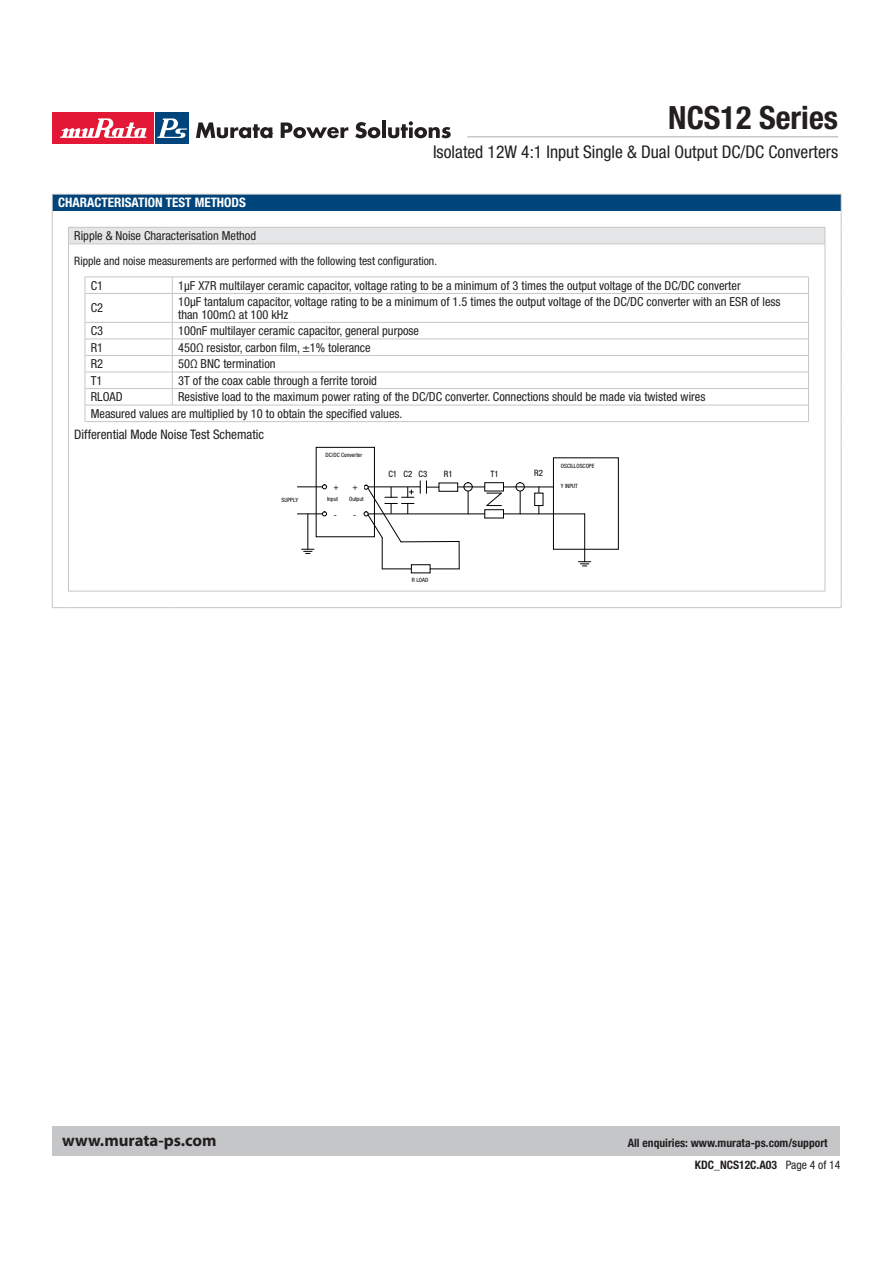
<style>
.page{position:relative;width:893px;height:1263px;background:#fff}
.page>*{position:absolute;margin:0;border:0;box-sizing:border-box;transform-origin:0 0}
.t1{font:700 condensed 32.1px "Helvetica Neue LT Std";color:#231f20}
.t2{font:condensed 17.55px "Helvetica Neue LT Std";color:#231f20}
.t3{font:700 16.8px "Myriad Pro";color:#231f20}
.t4{font:condensed 13.2px "Helvetica Neue LT Std";color:#231f20}
.t5{font:700 condensed 13.2px "Helvetica Neue LT Std";color:#fff}
.t6{font:condensed 12.45px/13.2px "Helvetica Neue LT Std";color:#231f20}
.t7{font:condensed 11.7px "Helvetica Neue LT Std";color:#231f20}
.t8{font:700 condensed 11.7px "Helvetica Neue LT Std";color:#231f20}
.t9{font:700 condensed 11.55px "Helvetica Neue LT Std";color:#231f20}
.t10{font:condensed 8.7px "Helvetica Neue LT Std";color:#000}
.t11{font:condensed 5.85px "Helvetica Neue LT Std";color:#000}
.s1{font-weight:400}
</style>
<div class="page">
<div style="left:53px;top:1127px;width:787px;height:29px;background:#c5c6c8"></div>
<div style="left:53px;top:113px;width:101px;height:31px;background:#e31836"></div>
<svg style="left:60px;top:118px;width:86px;height:20px"></svg>
<div style="left:155px;top:113px;width:34px;height:31px;background:#00447c"></div>
<svg style="left:157px;top:118px;width:30px;height:20px"></svg>
<svg style="left:196px;top:122px;width:77px;height:16px"></svg>
<svg style="left:281px;top:122px;width:67px;height:16px"></svg>
<svg style="left:355px;top:122px;width:25px;height:16px"></svg>
<hr style="left:382px;top:121px;width:4px;height:17px;background:#231f20">
<svg style="left:388px;top:121px;width:63px;height:17px"></svg>
<hr style="left:467px;top:136px;width:371px;height:2px;background:#c5c6c8">
<div style="left:52px;top:194px;width:789px;height:17px;background:#00447c"></div>
<div style="left:68px;top:227px;width:757px;height:17px;background:#e5e6e7"></div>
<svg style="left:69px;top:244px;width:772px;height:347px"></svg>
<hr style="left:68px;top:194px;width:104px;height:1px;background:#c5c6c8">
<hr style="left:172px;top:194px;width:669px;height:1px;background:#c5c6c8">
<svg style="left:841px;top:195px;width:1px;height:49px"></svg>
<hr style="left:52px;top:244px;width:1px;height:33px;background:#c5c6c8">
<hr style="left:841px;top:244px;width:1px;height:33px;background:#c5c6c8">
<svg style="left:52px;top:277px;width:1px;height:169px"></svg>
<hr style="left:52px;top:446px;width:1px;height:145px;background:#c5c6c8">
<svg style="left:52px;top:591px;width:16px;height:17px"></svg>
<svg style="left:841px;top:277px;width:1px;height:169px"></svg>
<hr style="left:841px;top:446px;width:1px;height:145px;background:#c5c6c8">
<hr style="left:68px;top:607px;width:104px;height:1px;background:#c5c6c8">
<hr style="left:172px;top:607px;width:653px;height:1px;background:#c5c6c8">
<hr style="left:85px;top:227px;width:87px;height:1px;background:#c5c6c8">
<hr style="left:172px;top:227px;width:653px;height:1px;background:#c5c6c8">
<svg style="left:825px;top:227px;width:1px;height:17px"></svg>
<svg style="left:52px;top:194px;width:33px;height:51px"></svg>
<hr style="left:68px;top:244px;width:1px;height:33px;background:#c5c6c8">
<hr style="left:85px;top:244px;width:87px;height:1px;background:#c5c6c8">
<hr style="left:172px;top:244px;width:653px;height:1px;background:#c5c6c8">
<hr style="left:825px;top:244px;width:1px;height:33px;background:#c5c6c8">
<hr style="left:85px;top:277px;width:87px;height:1px;background:#c5c6c8">
<hr style="left:85px;top:293px;width:87px;height:1px;background:#c5c6c8">
<hr style="left:85px;top:322px;width:87px;height:1px;background:#c5c6c8">
<hr style="left:85px;top:339px;width:87px;height:1px;background:#c5c6c8">
<hr style="left:85px;top:355px;width:87px;height:1px;background:#c5c6c8">
<hr style="left:85px;top:372px;width:87px;height:1px;background:#c5c6c8">
<hr style="left:85px;top:388px;width:87px;height:1px;background:#c5c6c8">
<hr style="left:85px;top:405px;width:87px;height:1px;background:#c5c6c8">
<svg style="left:85px;top:277px;width:1px;height:144px"></svg>
<hr style="left:85px;top:421px;width:87px;height:1px;background:#c5c6c8">
<hr style="left:172px;top:421px;width:637px;height:1px;background:#c5c6c8">
<hr style="left:172px;top:277px;width:637px;height:1px;background:#c5c6c8">
<hr style="left:172px;top:293px;width:637px;height:1px;background:#c5c6c8">
<hr style="left:172px;top:322px;width:637px;height:1px;background:#c5c6c8">
<hr style="left:172px;top:339px;width:637px;height:1px;background:#c5c6c8">
<hr style="left:172px;top:355px;width:637px;height:1px;background:#c5c6c8">
<hr style="left:172px;top:372px;width:637px;height:1px;background:#c5c6c8">
<hr style="left:172px;top:388px;width:637px;height:1px;background:#c5c6c8">
<svg style="left:172px;top:278px;width:1px;height:127px"></svg>
<hr style="left:172px;top:405px;width:637px;height:1px;background:#c5c6c8">
<svg style="left:808px;top:278px;width:1px;height:143px"></svg>
<svg style="left:825px;top:277px;width:1px;height:169px"></svg>
<hr style="left:825px;top:446px;width:1px;height:145px;background:#c5c6c8">
<svg style="left:68px;top:277px;width:1px;height:169px"></svg>
<hr style="left:68px;top:446px;width:1px;height:145px;background:#c5c6c8">
<svg style="left:808px;top:591px;width:34px;height:17px"></svg>
<hr style="left:68px;top:591px;width:104px;height:1px;background:#c5c6c8">
<hr style="left:172px;top:591px;width:636px;height:1px;background:#c5c6c8">
<div style="left:553px;top:458px;width:65px;height:91px;background:#fff"></div>
<div style="left:553px;top:458px;width:66px;height:92px;border:1px solid #000"></div>
<svg style="left:578px;top:549px;width:13px;height:18px"></svg>
<hr style="left:553px;top:514px;width:32px;height:1px;background:#000">
<hr style="left:584px;top:514px;width:1px;height:35px;background:#000">
<div style="left:535px;top:493px;width:8px;height:13px;background:#fff"></div>
<div style="left:534px;top:493px;width:9px;height:13px;border:1px solid #000"></div>
<hr style="left:458px;top:487px;width:95px;height:1px;background:#000">
<svg style="left:464px;top:483px;width:8px;height:8px"></svg>
<div style="left:464px;top:482px;width:8px;height:9px;border:1px solid #000;border-radius:50%"></div>
<svg style="left:516px;top:483px;width:8px;height:8px"></svg>
<div style="left:516px;top:482px;width:8px;height:9px;border:1px solid #000;border-radius:50%"></div>
<div style="left:439px;top:483px;width:19px;height:8px;background:#fff"></div>
<div style="left:439px;top:483px;width:19px;height:9px;border:1px solid #000"></div>
<svg style="left:420px;top:481px;width:19px;height:12px"></svg>
<div style="left:485px;top:483px;width:18px;height:8px;background:#fff"></div>
<div style="left:484px;top:482px;width:20px;height:9px;border:1px solid #000"></div>
<div style="left:485px;top:510px;width:18px;height:8px;background:#fff"></div>
<div style="left:484px;top:509px;width:20px;height:9px;border:1px solid #000"></div>
<svg style="left:486px;top:493px;width:17px;height:13px"></svg>
<hr style="left:368px;top:514px;width:117px;height:1px;background:#000">
<hr style="left:503px;top:514px;width:50px;height:1px;background:#000">
<div style="left:317px;top:447px;width:58px;height:90px;background:#fff"></div>
<div style="left:316px;top:447px;width:59px;height:90px;border:1px solid #000"></div>
<div style="left:276px;top:494px;width:37px;height:17px;background:#fff"></div>
<div style="left:378px;top:466px;width:171px;height:13px;background:#fff"></div>
<div style="left:403px;top:579px;width:42px;height:8px;background:#fff"></div>
<svg style="left:302px;top:549px;width:12px;height:5px"></svg>
<hr style="left:308px;top:514px;width:1px;height:35px;background:#000">
<svg style="left:297px;top:485px;width:30px;height:4px"></svg>
<svg style="left:516px;top:487px;width:8px;height:27px"></svg>
<svg style="left:464px;top:487px;width:8px;height:27px"></svg>
<hr style="left:382px;top:538px;width:1px;height:31px;background:#000">
<hr style="left:401px;top:541px;width:58px;height:1px;background:#000">
<svg style="left:382px;top:569px;width:29px;height:1px"></svg>
<div style="left:411px;top:565px;width:19px;height:8px;background:#fff"></div>
<div style="left:411px;top:564px;width:19px;height:9px;border:1px solid #000"></div>
<svg style="left:430px;top:541px;width:30px;height:29px"></svg>
<svg style="left:297px;top:512px;width:30px;height:4px"></svg>
<hr style="left:368px;top:487px;width:52px;height:1px;background:#000">
<svg style="left:364px;top:485px;width:50px;height:58px"></svg>
<h1 class="t1" style="left:668px;top:106px;width:171px">NCS12 Series</h1>
<h2 class="t2" style="left:433px;top:146px;width:407px">Isolated 12W 4:1 Input Single &amp; Dual Output DC/DC Converters</h2>
<p class="t5" style="left:58px;top:198px;width:189px">CHARACTERISATION TEST METHODS</p>
<p class="t6" style="left:74px;top:230px;width:183px">Ripple &amp; Noise Characterisation Method</p>
<p class="t7" style="left:74px;top:256px;width:364px">Ripple and noise measurements are performed with the following test configuration.</p>
<p class="t6" style="left:91px;top:280px;width:14px">C1</p>
<p class="t6" style="left:178px;top:280px;width:564px">1μF X7R m ultilayer ceramic capacitor, voltage rating to be a minimum of 3 times the output voltage of the DC/DC converter</p>
<p class="t6" style="left:91px;top:302px;width:14px">C2</p>
<p class="t6" style="left:178px;top:296px;width:604px">10μF tantalum capacitor, voltage rating to be a minimum of 1.5 times the output voltage of the DC/DC converter with an ESR of less than 100mΩ at 100 kHz</p>
<p class="t6" style="left:91px;top:325px;width:14px">C3</p>
<p class="t6" style="left:178px;top:325px;width:242px">100nF multilayer ceramic capacitor, general purpose</p>
<p class="t6" style="left:91px;top:342px;width:14px">R1</p>
<p class="t6" style="left:178px;top:342px;width:194px">450Ω resistor, carbon film, ±1% tolerance</p>
<p class="t6" style="left:91px;top:358px;width:14px">R2</p>
<p class="t6" style="left:178px;top:358px;width:99px">50Ω BNC termination</p>
<p class="t6" style="left:91px;top:375px;width:13px">T1</p>
<p class="t6" style="left:178px;top:375px;width:200px">3T of the coax cable through a ferrite toroid</p>
<p class="t6" style="left:91px;top:391px;width:33px">RLOAD</p>
<p class="t6" style="left:91px;top:390px;width:616px;line-height:16.5px;text-indent:87px">Resistive load to the maximum power rating of the DC/DC converter. Connections should be made via twisted wires<br>Measured values are multiplied by 10 to obtain the specified values.</p>
<p class="t4" style="left:74px;top:429px;width:191px">Differential Mode Noise Test Schematic</p>
<p class="t11" style="left:561px;top:464px;width:35px">OSCILLOSCOPE</p>
<p class="t11" style="left:561px;top:484px;width:19px">Y INPUT</p>
<p class="t11" style="left:281px;top:498px;width:18px">SUPPLY</p>
<p class="t11" style="left:326px;top:453px;width:38px">DC/DC Converter</p>
<p class="t10" style="left:388px;top:471px;width:40px">C1 C2 C3</p>
<p class="t10" style="left:444px;top:471px;width:10px">R1</p>
<p class="t10" style="left:490px;top:471px;width:10px">T1</p>
<p class="t10" style="left:534px;top:470px;width:10px">R2</p>
<p class="t10" style="left:333px;top:484px;width:7px">+</p>
<p class="t10" style="left:353px;top:484px;width:7px">+</p>
<p class="t10" style="left:334px;top:512px;width:24px">- -</p>
<p class="t11" style="left:327px;top:497px;width:12px">Input</p>
<p class="t11" style="left:349px;top:497px;width:16px">Output</p>
<p class="t11" style="left:412px;top:578px;width:18px">R LOAD</p>
<h3 class="t3" style="left:62px;top:1130px;width:156px">www.murata-ps.com</h3>
<p class="t9" style="left:628px;top:1139px;width:201px">All enquiries: www.murata-ps.com/support</p>
<p class="t8" style="left:695px;top:1161px;width:147px">KDC_NCS12C.A03 <span class="s1">Page 4 of 14</span></p>
</div>
